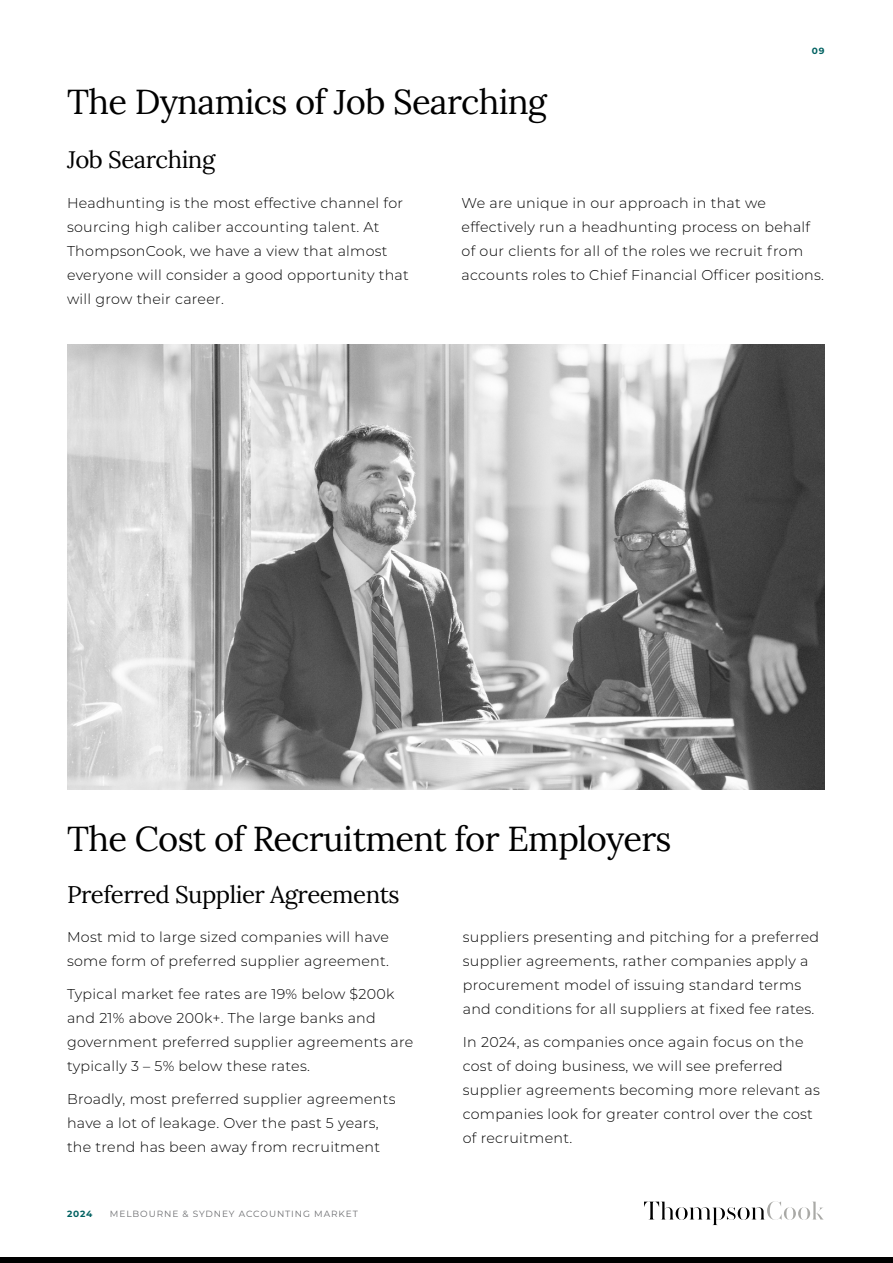
<style>
.page{position:relative;width:893px;height:1263px;background:#fff}
.page>*{position:absolute;margin:0;border:0;box-sizing:border-box;transform-origin:0 0}
.t1{font:34.5px "Lora";letter-spacing:-.02em;color:#000}
.t2{font:24px "Lora";letter-spacing:-.02em;color:#000}
.t3{font:300 14.25px/24px "Montserrat";letter-spacing:.02em;color:#000}
.t4{font:9px "Montserrat";letter-spacing:.1em;color:#6d6e71}
.t5{font:700 9px "Montserrat";letter-spacing:.095em;color:#006161}
</style>
<div class="page">
<svg style="left:644px;top:1201px;width:180px;height:24px"></svg>
<div style="left:0;top:1257px;width:893px;height:6px;background:#000"></div>
<hr style="left:0;top:547px;width:1px;height:243px;background:#000">
<img style="left:67px;top:345px;width:757px;height:445px">
<h1 class="t1" style="left:67px;top:76px;width:482px">The Dynamics of Job Searching</h1>
<h2 class="t2" style="left:67px;top:142px;width:150px">Job Searching</h2>
<p class="t5" style="left:812px;top:44px;width:14px">09</p>
<p class="t3" style="left:67px;top:190px;width:343px">Headhunting is the most effective channel for sourcing high caliber accounting talent. At ThompsonCook, we have a view that almost everyone will consider a good opportunity that will grow their career.</p>
<p class="t3" style="left:462px;top:190px;width:364px">We are unique in our approach in that we effectively run a headhunting process on behalf of our clients for all of the roles we recruit from accounts roles to Chief Financial Officer positions.</p>
<h1 class="t1" style="left:67px;top:813px;width:606px">The Cost of Recruitment for Employers</h1>
<h2 class="t2" style="left:67px;top:876px;width:334px">Preferred Supplier Agreements</h2>
<p class="t3" style="left:67px;top:924px;width:324px">Most mid to large sized companies will have some form of preferred supplier agreement.</p>
<p class="t3" style="left:67px;top:981px;width:348px">Typical market fee rates are 19% below $200k and 21% above 200k+. The large banks and government preferred supplier agreements are typically 3 – 5% below these rates.</p>
<p class="t3" style="left:67px;top:1086px;width:330px">Broadly, most preferred supplier agreements have a lot of leakage. Over the past 5 years, the trend has been away from recruitment</p>
<p class="t5" style="left:67px;top:1207px;width:27px">2024</p>
<p class="t4" style="left:110px;top:1207px;width:249px">MELBOURNE &amp; SYDNEY ACCOUNTING MARKET</p>
<p class="t3" style="left:463px;top:924px;width:358px">suppliers presenting and pitching for a preferred supplier agreements, rather companies apply a procurement model of issuing standard terms and conditions for all suppliers at fixed fee rates.</p>
<p class="t3" style="left:463px;top:1029px;width:359px">In 2024, as companies once again focus on the cost of doing business, we will see preferred supplier agreements becoming more relevant as companies look for greater control over the cost of recruitment.</p>
</div>
